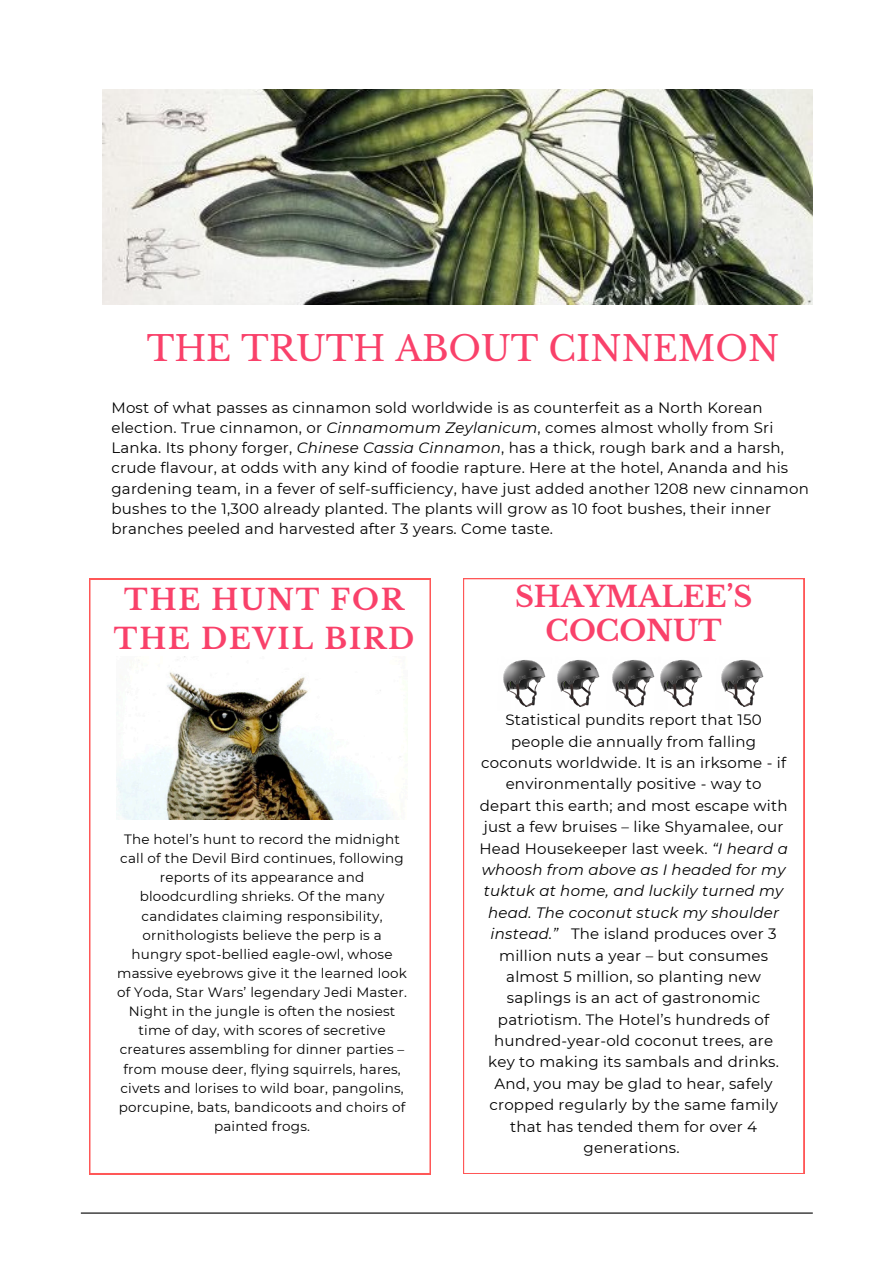
<style>
.page{position:relative;width:894px;height:1264px;background:#fff}
.page>*{position:absolute;margin:0;border:0;box-sizing:border-box;transform-origin:0 0}
.t1{font:34.5px "Libre Baskerville";color:#f9416a}
.t2{font:700 28.5px/39.3px "Libre Baskerville";letter-spacing:.065em;color:#f9416a;text-align:center}
.t3{font:700 28.5px/33.8px "Libre Baskerville";color:#f9416a;text-align:center}
.t4{font:15px/21.3px "Montserrat";letter-spacing:.015em;color:#000}
.t5{font:13.5px/19.2px "Montserrat";letter-spacing:.015em;color:#000;text-align:center}
.s1{font-style:italic}
</style>
<div class="page">
<img style="left:102px;top:89px;width:710px;height:215px">
<hr style="left:81px;top:1212px;width:731px;height:1px;background:#000">
<svg style="left:463px;top:578px;width:341px;height:595px"></svg>
<svg style="left:89px;top:579px;width:341px;height:595px"></svg>
<img style="left:116px;top:656px;width:291px;height:163px">
<img style="left:497px;top:656px;width:157px;height:54px">
<img style="left:654px;top:656px;width:54px;height:54px">
<img style="left:715px;top:656px;width:54px;height:54px">
<p class="t1" style="left:147px;top:327px;width:634px">THE TRUTH ABOUT CINNEMON</p>
<p class="t4" style="left:111px;top:397px;width:698px;line-height:20.2px">Most of what passes as cinnamon sold worldwide is as counterfeit as a North Korean election. True cinnamon, or <span class="s1">Cinnamomum Zeylanicum</span>, comes almost wholly from Sri Lanka. Its phony forger, <span class="s1">Chinese Cassia Cinnamon</span>, has a thick, rough bark and a harsh, crude flavour, at odds with any kind of foodie rapture. Here at the hotel, Ananda and his gardening team, in a fever of self-sufficiency, have just added another 1208 new cinnamon bushes to the 1,300 already planted. The plants will grow as 10 foot bushes, their inner branches peeled and harvested after 3 years. Come taste.</p>
<p class="t2" style="left:114px;top:580px;width:302px">THE HUNT FOR<br>THE DEVIL BIRD</p>
<p class="t5" style="left:117px;top:829px;width:291px">The hotel’s hunt to record the midnight call of the Devil Bird continues, following reports of its appearance and bloodcurdling shrieks. Of the many candidates claiming responsibility, ornithologists believe the perp is a hungry spot-bellied eagle-owl, whose massive eyebrows give it the learned look of Yoda, Star Wars’ legendary Jedi Master.<br>Night in the jungle is often the nosiest time of day, with scores of secretive creatures assembling for dinner parties – from mouse deer, flying squirrels, hares, civets and lorises to wild boar, pangolins, porcupine, bats, bandicoots and choirs of painted frogs.</p>
<h1 class="t3" style="left:515px;top:580px;width:239px">SHAYMALEE’S<br>COCONUT</h1>
<p class="t4" style="left:479px;top:709px;width:310px;text-align:center">Statistical pundits report that 150 people die annually from falling coconuts worldwide. It is an irksome - if environmentally positive - way to depart this earth; and most escape with just a few bruises – like Shyamalee, our Head Housekeeper last week. <span class="s1">“I heard a whoosh from above as I headed for my tuktuk at home, and luckily turned my head. The coconut stuck my shoulder instead.”</span> The island produces over 3 million nuts a year – but consumes almost 5 million, so planting new saplings is an act of gastronomic patriotism. The Hotel’s hundreds of hundred-year-old coconut trees, are key to making its sambals and drinks.<br>And, you may be glad to hear, safely cropped regularly by the same family that has tended them for over 4 generations.</p>
</div>
